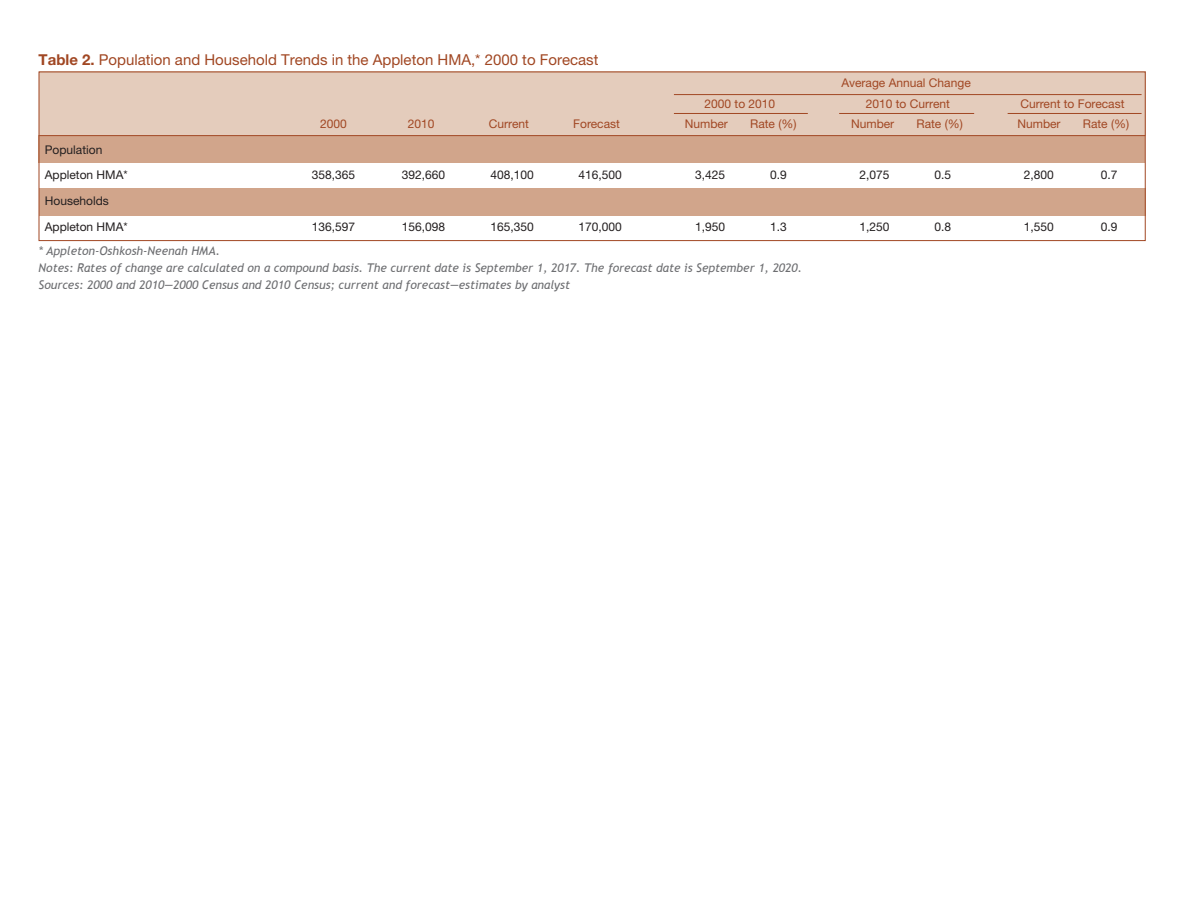
<style>
.page{position:relative;width:1188px;height:918px;background:#fff}
.page>*{position:absolute;margin:0;border:0;box-sizing:border-box;transform-origin:0 0}
.t1{font:15px "Helvetica Neue";color:#a14723}
.Source1{font:italic 12px "Trebuchet MS";color:#6d6e71}
.Table_text1{font:12px "Helvetica Neue";color:#231f20}
.t2{font:12px "Helvetica Neue";color:#a14723}
.s1{font-weight:700}
.s2{font-style:inherit}
</style>
<div class="page">
<div style="left:39px;top:135px;width:1106px;height:27px;background:#d1a58b"></div>
<div style="left:39px;top:188px;width:1107px;height:27px;background:#d1a58b"></div>
<div style="left:39px;top:72px;width:1107px;height:64px;background:#e4ccbc"></div>
<div style="left:39px;top:72px;width:1107px;height:169px;border:1px solid #a14723"></div>
<hr style="left:674px;top:94px;width:468px;height:1px;background:#a14723">
<hr style="left:674px;top:113px;width:134px;height:1px;background:#a14723">
<hr style="left:839px;top:113px;width:135px;height:1px;background:#a14723">
<hr style="left:1008px;top:113px;width:134px;height:1px;background:#a14723">
<hr style="left:39px;top:135px;width:1106px;height:1px;background:#a14723">
<p class="t1" style="left:39px;top:50px;width:561px"><span class="s1">Table 2.</span> Population and Household Trends in the Appleton <span class="s2">HMA,*</span> 2000 to Forecast</p>
<p class="t2" style="left:842px;top:76px;width:131px">Average Annual Change</p>
<p class="t2" style="left:705px;top:96px;width:72px">2000 to 2010</p>
<p class="t2" style="left:866px;top:96px;width:86px">2010 to Current</p>
<p class="t2" style="left:1021px;top:96px;width:106px">Current to Forecast</p>
<p class="t2" style="left:320px;top:117px;width:28px">2000</p>
<p class="t2" style="left:408px;top:117px;width:28px">2010</p>
<p class="t2" style="left:489px;top:117px;width:42px">Current</p>
<p class="t2" style="left:573px;top:117px;width:48px">Forecast</p>
<p class="t2" style="left:685px;top:117px;width:45px">Number</p>
<p class="t2" style="left:750px;top:117px;width:48px">Rate (%)</p>
<p class="t2" style="left:851px;top:117px;width:45px">Number</p>
<p class="t2" style="left:916px;top:117px;width:48px">Rate (%)</p>
<p class="t2" style="left:1017px;top:117px;width:45px">Number</p>
<p class="t2" style="left:1083px;top:117px;width:48px">Rate (%)</p>
<p class="Table_text1" style="left:45px;top:142px;width:59px">Population</p>
<p class="Table_text1" style="left:45px;top:168px;width:84px">Appleton HMA*</p>
<p class="Table_text1" style="left:312px;top:168px;width:45px">358,365</p>
<p class="Table_text1" style="left:402px;top:168px;width:45px">392,660</p>
<p class="Table_text1" style="left:491px;top:168px;width:45px">408,100</p>
<p class="Table_text1" style="left:579px;top:168px;width:45px">416,500</p>
<p class="Table_text1" style="left:695px;top:168px;width:32px">3,425</p>
<p class="Table_text1" style="left:770px;top:168px;width:18px">0.9</p>
<p class="Table_text1" style="left:859px;top:168px;width:32px">2,075</p>
<p class="Table_text1" style="left:934px;top:168px;width:18px">0.5</p>
<p class="Table_text1" style="left:1024px;top:168px;width:32px">2,800</p>
<p class="Table_text1" style="left:1101px;top:168px;width:18px">0.7</p>
<p class="Table_text1" style="left:45px;top:194px;width:66px">Households</p>
<p class="Table_text1" style="left:45px;top:219px;width:84px">Appleton HMA*</p>
<p class="Table_text1" style="left:312px;top:219px;width:45px">136,597</p>
<p class="Table_text1" style="left:402px;top:219px;width:45px">156,098</p>
<p class="Table_text1" style="left:491px;top:219px;width:45px">165,350</p>
<p class="Table_text1" style="left:579px;top:219px;width:45px">170,000</p>
<p class="Table_text1" style="left:695px;top:219px;width:32px">1,950</p>
<p class="Table_text1" style="left:770px;top:219px;width:18px">1.3</p>
<p class="Table_text1" style="left:859px;top:219px;width:32px">1,250</p>
<p class="Table_text1" style="left:934px;top:219px;width:18px">0.8</p>
<p class="Table_text1" style="left:1024px;top:219px;width:32px">1,550</p>
<p class="Table_text1" style="left:1101px;top:219px;width:18px">0.9</p>
<p class="Source1" style="left:39px;top:244px;width:183px">* Appleton-Oshkosh-Neenah HMA.</p>
<p class="Source1" style="left:39px;top:261px;width:765px">Notes: Rates of change are calculated on a compound basis. The current date is September 1, 2017. The forecast date is September 1, 2020.</p>
<p class="Source1" style="left:39px;top:277px;width:533px">Sources: 2000 and 2010—2000 Census and 2010 Census; current and forecast—estimates by analyst</p>
</div>
